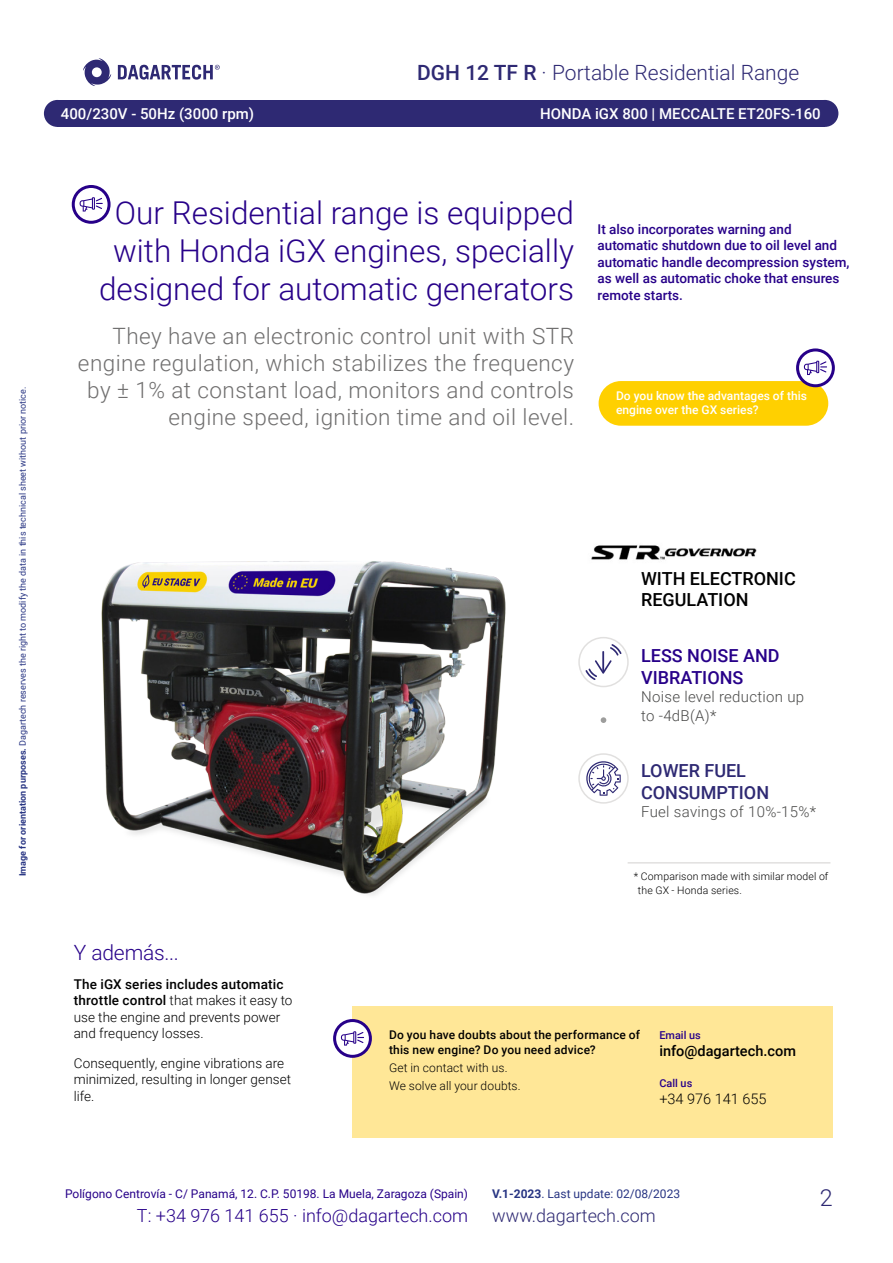
<style>
.page{position:relative;width:893px;height:1263px;background:#fff}
.page>*{position:absolute;margin:0;border:0;box-sizing:border-box;transform-origin:0 0}
.t1{font:300 31.5px/37.8px "Roboto";color:#270089;text-align:center}
.t2{font:300 23.4px "Roboto";color:#2e2973}
.t3{font:300 22.5px/27px "Roboto";letter-spacing:.02em;color:#706f6f;text-align:right}
.t4{font:300 21px "Roboto";color:#2e2973}
.t5{font:300 21px "Roboto";letter-spacing:-.01em;color:#270089}
.t6{font:300 18px "Roboto";color:#270089}
.t7{font:500 18px/21.6px "Roboto";color:#000}
.t8{font:500 18px/21.6px "Roboto";color:#270089}
.t9{font:500 18px/21.6px "Roboto";color:#2e2973}
.t10{font:300 18px "Roboto";color:#2e2973}
.t11{font:300 15px/19.8px "Roboto";letter-spacing:.02em;color:#4a4a49}
.t12{font:500 15px "Roboto";color:#fff}
.t13{font:500 14.55px "Roboto";color:#000}
.t14{font:300 14.55px "Roboto";color:#000}
.t15{font:300 13.5px/16.5px "Roboto";letter-spacing:.005em;color:#000}
.t16{font:500 13.5px/16.5px "Roboto";color:#270089}
.t17{font:500 12px/15px "Roboto";letter-spacing:.015em;color:#000}
.t18{font:12px "Roboto";color:#270089}
.t19{font:500 12px/14.4px "Roboto";color:#fff}
.t20{font:300 12px/18px "Roboto";letter-spacing:.01em;color:#000}
.t21{font:12px "Roboto";color:#283583}
.t22{font:500 10.95px "Roboto";color:#270089}
.t23{font:300 10.5px/13.5px "Roboto";letter-spacing:.015em;color:#000}
.t24{font:9px "Roboto";color:#283583}
.s1{font-weight:700}
.s2{font-weight:500}
</style>
<div class="page">
<div style="left:57px;top:100px;width:768px;height:27px;background:#2e2973"></div>
<div style="left:44px;top:100px;width:27px;height:27px;background:#2e2973;border-radius:50%"></div>
<div style="left:811px;top:100px;width:27px;height:27px;background:#2e2973;border-radius:50%"></div>
<svg style="left:83px;top:58px;width:28px;height:28px"></svg>
<svg style="left:118px;top:65px;width:102px;height:15px"></svg>
<img style="left:101px;top:561px;width:405px;height:335px">
<div style="left:352px;top:1006px;width:481px;height:131px;background:#ffe797"></div>
<svg style="left:335px;top:1020px;width:35px;height:36px"></svg>
<div style="left:333px;top:1019px;width:39px;height:39px;border:3px solid #270089;border-radius:50%"></div>
<svg style="left:341px;top:1031px;width:23px;height:14px"></svg>
<div style="left:578px;top:637px;width:51px;height:50px;border:2px solid #e1e0df;border-radius:50%"></div>
<div style="left:578px;top:753px;width:51px;height:51px;border:2px solid #e1e0df;border-radius:50%"></div>
<svg style="left:601px;top:717px;width:5px;height:6px"></svg>
<svg style="left:73px;top:186px;width:36px;height:36px"></svg>
<div style="left:72px;top:185px;width:39px;height:39px;border:3px solid #270089;border-radius:50%"></div>
<svg style="left:80px;top:197px;width:23px;height:15px"></svg>
<svg style="left:599px;top:381px;width:229px;height:45px;background:#fed10a"></svg>
<svg style="left:797px;top:350px;width:36px;height:36px"></svg>
<div style="left:796px;top:348px;width:39px;height:39px;border:3px solid #270089;border-radius:50%"></div>
<svg style="left:804px;top:361px;width:23px;height:14px"></svg>
<hr style="left:628px;top:862px;width:202px;height:1px;background:#e1e0df">
<svg style="left:585px;top:759px;width:36px;height:37px"></svg>
<svg style="left:585px;top:644px;width:37px;height:36px"></svg>
<img style="left:591px;top:545px;width:166px;height:15px">
<p class="t24" style="left:16px;top:876px;width:491px;rotate:-90deg"><span class="s1">Image for orientation purposes.</span> Dagartech reserves the right to modify the data in this technical sheet without prior notice.</p>
<h3 class="t4" style="left:417px;top:57px;width:384px"><span class="s2">DGH 12 TF R</span> · Portable Residential Range</h3>
<p class="t12" style="left:61px;top:103px;width:195px">400/230V - 50Hz (3000 rpm)</p>
<p class="t12" style="left:540px;top:104px;width:282px">HONDA iGX 800 | MECCALTE ET20FS-160</p>
<h1 class="t1" style="left:99px;top:193px;width:477px">Our Residential range is equipped with Honda iGX engines, specially designed for automatic generators</h1>
<h3 class="t3" style="left:78px;top:322px;width:498px">They have an electronic control unit with STR engine regulation, which stabilizes the frequency by ± 1% at constant load, monitors and controls engine speed, ignition time and oil level.</h3>
<p class="t16" style="left:597px;top:220px;width:253px">It also incorporates warning and automatic shutdown due to oil level and automatic handle decompression system, as well as automatic choke that ensures remote starts.</p>
<p class="t19" style="left:616px;top:388px;width:192px">Do you know the advantages of this engine over the GX series?</p>
<h3 class="t7" style="left:641px;top:567px;width:156px">WITH ELECTRONIC<br>REGULATION</h3>
<h3 class="t8" style="left:641px;top:644px;width:140px">LESS NOISE AND<br>VIBRATIONS</h3>
<p class="t11" style="left:641px;top:686px;width:165px">Noise level reduction up to -4dB(A)*</p>
<h3 class="t9" style="left:641px;top:759px;width:130px">LOWER FUEL<br>CONSUMPTION</h3>
<p class="t11" style="left:641px;top:801px;width:177px">Fuel savings of 10%-15%*</p>
<p class="t23" style="left:638px;top:869px;width:192px;text-indent:-4px">* Comparison made with similar model of the GX - Honda series.</p>
<h3 class="t5" style="left:74px;top:937px;width:107px">Y además...</h3>
<p class="t15" style="left:74px;top:975px;width:220px"><span class="s2">The iGX series includes automatic throttle control</span> that makes it easy to use the engine and prevents power and frequency losses.</p>
<p class="t15" style="left:74px;top:1054px;width:219px">Consequently, engine vibrations are minimized, resulting in longer genset life.</p>
<p class="t17" style="left:389px;top:1027px;width:253px">Do you have doubts about the performance of this new engine? Do you need advice?</p>
<p class="t20" style="left:389px;top:1058px;width:133px">Get in contact with us.<br>We solve all your doubts.</p>
<p class="t22" style="left:659px;top:1027px;width:43px">Email us</p>
<p class="t13" style="left:659px;top:1041px;width:138px">info@dagartech.com</p>
<p class="t22" style="left:659px;top:1075px;width:34px">Call us</p>
<p class="t14" style="left:659px;top:1089px;width:109px">+34 976 141 655</p>
<p class="t18" style="left:65px;top:1185px;width:405px">Polígono Centrovía - C/ Panamá, 12. C.P. 50198. La Muela, Zaragoza (Spain)</p>
<h3 class="t6" style="left:137px;top:1203px;width:333px">T: +34 976 141 655 · info@dagartech.com</h3>
<h3 class="t10" style="left:492px;top:1203px;width:165px">www.dagartech.com</h3>
<p class="t21" style="left:492px;top:1185px;width:190px"><span class="s1">V.1-2023</span>. Last update: 02/08/2023</p>
<h2 class="t2" style="left:820px;top:1182px;width:14px">2</h2>
</div>
